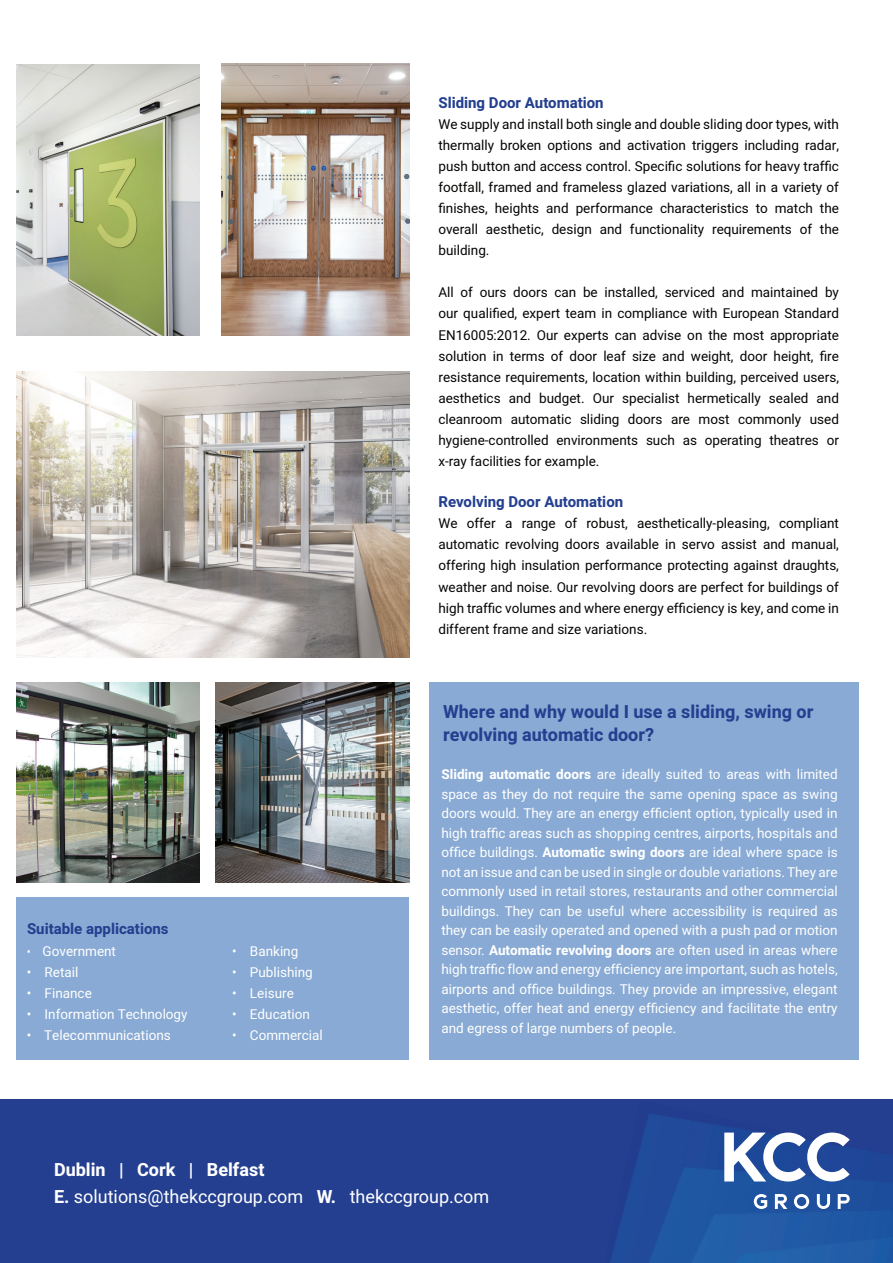
<style>
.page{position:relative;width:893px;height:1263px;background:#fff}
.page>*{position:absolute;margin:0;border:0;box-sizing:border-box;transform-origin:0 0}
.t1{font:18px/27px "Heebo";color:#fff}
.t2{font:700 18px/22.5px "Heebo";color:#243f90}
.t3{font:700 15px "Heebo";color:#243f90}
.t4{font:13.5px/21px "Heebo";color:#040503;text-align:justify}
.t5{font:13.5px/19.5px "Heebo";color:#fff;text-align:justify}
.s1{font-size:12px}
.s2{font-weight:700}
</style>
<div class="page">
<div style="left:16px;top:897px;width:393px;height:163px;background:#89aad4"></div>
<img style="left:16px;top:682px;width:184px;height:200px">
<div style="left:430px;top:682px;width:429px;height:377px;background:#89aad4"></div>
<div style="left:0;top:1100px;width:893px;height:163px;background:#243f90"></div>
<img style="left:611px;top:1114px;width:234px;height:149px">
<div style="left:845px;top:1179px;width:48px;height:84px;background:#1d55a2"></div>
<svg style="left:724px;top:1132px;width:126px;height:49px"></svg>
<svg style="left:754px;top:1194px;width:13px;height:15px"></svg>
<svg style="left:775px;top:1194px;width:12px;height:15px"></svg>
<svg style="left:794px;top:1194px;width:15px;height:15px"></svg>
<svg style="left:817px;top:1194px;width:13px;height:15px"></svg>
<svg style="left:838px;top:1194px;width:12px;height:15px"></svg>
<img style="left:221px;top:64px;width:188px;height:272px">
<img style="left:16px;top:371px;width:393px;height:286px">
<img style="left:216px;top:682px;width:193px;height:200px">
<img style="left:16px;top:64px;width:184px;height:272px">
<p class="t3" style="left:27px;top:918px;width:143px">Suitable applications</p>
<p class="t5" style="left:27px;top:941px;width:91px"><span class="s1">•</span> Government</p>
<p class="t5" style="left:27px;top:962px;width:53px">• Retail</p>
<p class="t5" style="left:27px;top:983px;width:67px">• Finance</p>
<p class="t5" style="left:27px;top:1004px;width:162px">• Information Technology</p>
<p class="t5" style="left:27px;top:1025px;width:146px">• Telecommunications</p>
<p class="t5" style="left:232px;top:941px;width:68px">• Banking</p>
<p class="t5" style="left:232px;top:962px;width:82px">• Publishing</p>
<p class="t5" style="left:232px;top:983px;width:63px">• Leisure</p>
<p class="t5" style="left:232px;top:1004px;width:79px">• Education</p>
<p class="t5" style="left:232px;top:1025px;width:92px">• Commercial</p>
<p class="t3" style="left:438px;top:93px;width:167px">Sliding Door Automation</p>
<p class="t4" style="left:438px;top:114px;width:402px">We supply and install both single and double sliding door types, with thermally broken options and activation triggers including radar, push button and access control. Specific solutions for heavy traffic footfall, framed and frameless glazed variations, all in a variety of finishes, heights and performance characteristics to match the overall aesthetic, design and functionality requirements of the building.</p>
<p class="t4" style="left:438px;top:282px;width:402px">All of ours doors can be installed, serviced and maintained by our qualified, expert team in compliance with European Standard EN16005:2012. Our experts can advise on the most appropriate solution in terms of door leaf size and weight, door height, fire resistance requirements, location within building, perceived users, aesthetics and budget. Our specialist hermetically sealed and cleanroom automatic sliding doors are most commonly used hygiene-controlled environments such as operating theatres or x-ray facilities for example.</p>
<p class="t3" style="left:438px;top:492px;width:186px">Revolving Door Automation</p>
<p class="t4" style="left:438px;top:513px;width:402px">We offer a range of robust, aesthetically-pleasing, compliant automatic revolving doors available in servo assist and manual, offering high insulation performance protecting against draughts, weather and noise. Our revolving doors are perfect for buildings of high traffic volumes and where energy efficiency is key, and come in different frame and size variations.</p>
<h1 class="t2" style="left:443px;top:701px;width:372px">Where and why would I use a sliding, swing or revolving automatic door?</h1>
<p class="t5" style="left:441px;top:765px;width:398px"><span class="s2">Sliding automatic doors</span> are ideally suited to areas with limited space as they do not require the same opening space as swing doors would. They are an energy efficient option, typically used in high traffic areas such as shopping centres, airports, hospitals and office buildings. <span class="s2">Automatic swing doors</span> are ideal where space is not an issue and can be used in single or double variations. They are commonly used in retail stores, restaurants and other commercial buildings. They can be useful where accessibility is required as they can be easily operated and opened with a push pad or motion sensor. <span class="s2">Automatic revolving doors</span> are often used in areas where high traffic flow and energy efficiency are important, such as hotels, airports and office buildings. They provide an impressive, elegant aesthetic, offer heat and energy efficiency and facilitate the entry and egress of large numbers of people.</p>
<h1 class="t1" style="left:54px;top:1156px;width:437px"><span class="s2">Dublin | Cork | Belfast<br>E.</span> solutions@thekccgroup.com <span class="s2">W.</span> thekccgroup.com</h1>
</div>
